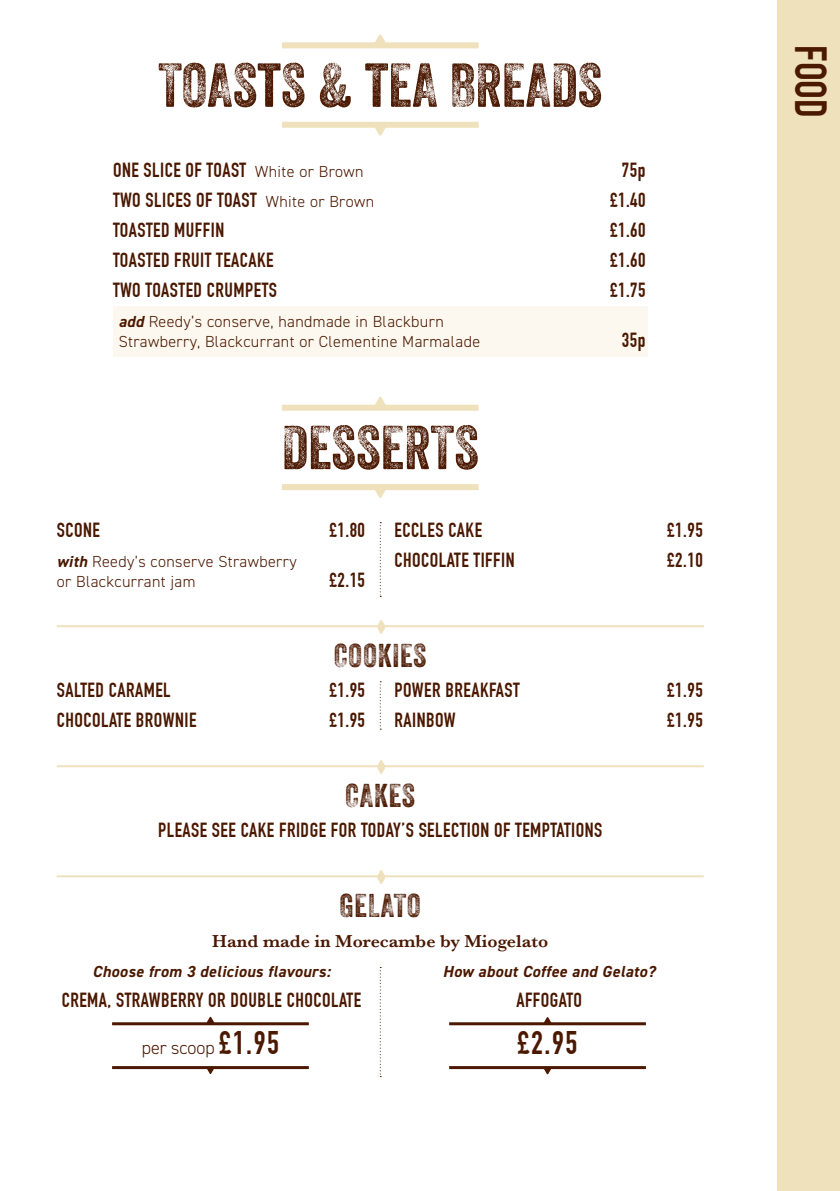
<style>
.page{position:relative;width:840px;height:1191px;background:#fff}
.page>*{position:absolute;margin:0;border:0;box-sizing:border-box;transform-origin:0 0}
.t1{font:60px "Veneer Three";color:#4b1800}
.t2{font:700 44px "DIN Condensed";color:#4b1800}
.t3{font:32px "Veneer Three";letter-spacing:.025em;color:#4b1800}
.t4{font:700 32px "DIN Condensed";color:#4b1800}
.t5{font:700 20px "DIN Condensed";letter-spacing:.025em;color:#4b1800}
.t6{font:600 18px "Baskerville";color:#4b1800}
.t7{font:300 18px "DIN2014";color:#4b1800}
.t8{font:300 16px/20px "DIN2014";letter-spacing:.025em;color:#4b1800}
.t9{font:italic 700 16px "DIN2014";letter-spacing:.025em;color:#4b1800}
.s1{font-family:"Veneer"}
.s2{font-family:"Veneer Two"}
.s3{font-family:"DIN2014";font-weight:300;font-size:16px}
.s4{font-weight:700;font-style:italic}
.s5{font-family:"DIN Condensed";font-weight:700;font-size:32px}
</style>
<div class="page">
<div style="left:777px;top:0;width:62px;height:1191px;background:#f0e1bd"></div>
<div style="left:282px;top:405px;width:196px;height:6px;background:#f0e1bd"></div>
<div style="left:282px;top:484px;width:196px;height:6px;background:#f0e1bd"></div>
<svg style="left:373px;top:397px;width:13px;height:8px"></svg>
<svg style="left:375px;top:490px;width:11px;height:8px"></svg>
<svg style="left:379px;top:681px;width:2px;height:48px"></svg>
<svg style="left:379px;top:522px;width:2px;height:75px"></svg>
<hr style="left:57px;top:625px;width:646px;height:2px;background:#f0e1bd">
<hr style="left:57px;top:765px;width:646px;height:2px;background:#f0e1bd">
<hr style="left:57px;top:875px;width:646px;height:2px;background:#f0e1bd">
<hr style="left:112px;top:1022px;width:197px;height:3px;background:#4b1800">
<hr style="left:449px;top:1022px;width:196px;height:3px;background:#4b1800">
<svg style="left:543px;top:1017px;width:8px;height:6px"></svg>
<hr style="left:112px;top:1066px;width:197px;height:3px;background:#4b1800">
<hr style="left:449px;top:1066px;width:196px;height:3px;background:#4b1800">
<svg style="left:206px;top:1016px;width:8px;height:7px"></svg>
<svg style="left:206px;top:1069px;width:8px;height:5px"></svg>
<svg style="left:543px;top:1069px;width:8px;height:5px"></svg>
<svg style="left:379px;top:967px;width:2px;height:110px"></svg>
<svg style="left:377px;top:620px;width:8px;height:14px"></svg>
<svg style="left:377px;top:760px;width:8px;height:14px"></svg>
<svg style="left:377px;top:870px;width:8px;height:14px"></svg>
<div style="left:113px;top:307px;width:534px;height:50px;background:#fcf8ef"></div>
<div style="left:282px;top:42px;width:196px;height:6px;background:#f0e1bd"></div>
<div style="left:282px;top:122px;width:196px;height:6px;background:#f0e1bd"></div>
<svg style="left:373px;top:34px;width:12px;height:9px"></svg>
<svg style="left:373px;top:127px;width:13px;height:9px"></svg>
<h1 class="t1" style="left:158px;top:49px;width:445px">TOAS<span class="s1">T</span>S &amp; <span class="s2">T</span>EA BREADS</h1>
<p class="t5" style="left:113px;top:158px;width:252px">ONE SLICE OF TOAST <span class="s3">White or Brown</span></p>
<p class="t5" style="left:621px;top:158px;width:25px">75p</p>
<p class="t5" style="left:113px;top:188px;width:262px">TWO SLICES OF TOAST <span class="s3">White or Brown</span></p>
<p class="t5" style="left:609px;top:188px;width:37px">£1.40</p>
<p class="t5" style="left:113px;top:218px;width:113px">TOASTED MUFFIN</p>
<p class="t5" style="left:609px;top:218px;width:37px">£1.60</p>
<p class="t5" style="left:113px;top:248px;width:162px">TOASTED FRUIT TEACAKE</p>
<p class="t5" style="left:609px;top:248px;width:37px">£1.60</p>
<p class="t5" style="left:113px;top:278px;width:165px">TWO TOASTED CRUMPETS</p>
<p class="t5" style="left:609px;top:278px;width:37px">£1.75</p>
<p class="t8" style="left:119px;top:311px;width:363px"><span class="s4">add</span> Reedy’s conserve, handmade in Blackburn<br>Strawberry, Blackcurrant or Clementine Marmalade</p>
<p class="t5" style="left:621px;top:328px;width:25px">35p</p>
<h1 class="t1" style="left:281px;top:411px;width:198px">DESSERTS</h1>
<p class="t5" style="left:57px;top:518px;width:45px">SCONE</p>
<p class="t5" style="left:329px;top:518px;width:37px">£1.80</p>
<p class="t8" style="left:57px;top:551px;width:241px"><span class="s4">with</span> Reedy’s conserve Strawberry or Blackcurrant jam</p>
<p class="t5" style="left:329px;top:568px;width:37px">£2.15</p>
<p class="t5" style="left:394px;top:518px;width:89px">ECCLES CAKE</p>
<p class="t5" style="left:667px;top:518px;width:37px">£1.95</p>
<p class="t5" style="left:394px;top:548px;width:122px">CHOCOLATE TIFFIN</p>
<p class="t5" style="left:667px;top:548px;width:37px">£2.10</p>
<h3 class="t3" style="left:334px;top:636px;width:94px">COOKIES</h3>
<p class="t5" style="left:57px;top:678px;width:115px">SALTED CARAMEL</p>
<p class="t5" style="left:329px;top:678px;width:37px">£1.95</p>
<p class="t5" style="left:57px;top:708px;width:141px">CHOCOLATE BROWNIE</p>
<p class="t5" style="left:329px;top:708px;width:37px">£1.95</p>
<p class="t5" style="left:394px;top:678px;width:127px">POWER BREAKFAST</p>
<p class="t5" style="left:667px;top:678px;width:37px">£1.95</p>
<p class="t5" style="left:394px;top:708px;width:63px">RAINBOW</p>
<p class="t5" style="left:667px;top:708px;width:37px">£1.95</p>
<h3 class="t3" style="left:345px;top:776px;width:71px">CAKES</h3>
<p class="t5" style="left:158px;top:818px;width:445px">PLEASE SEE CAKE FRIDGE FOR TODAY’S SELECTION OF TEMPTATIONS</p>
<h3 class="t3" style="left:339px;top:886px;width:82px">GELATO</h3>
<p class="t6" style="left:212px;top:928px;width:337px">Hand made in Morecambe by Miogelato</p>
<p class="t9" style="left:92px;top:961px;width:239px">Choose from 3 delicious flavours:</p>
<p class="t5" style="left:62px;top:988px;width:301px">CREMA, STRAWBERRY OR DOUBLE CHOCOLATE</p>
<p class="t9" style="left:442px;top:961px;width:214px">How about Coffee and Gelato?</p>
<p class="t5" style="left:516px;top:988px;width:67px">AFFOGATO</p>
<p class="t7" style="left:142px;top:1036px;width:139px">per scoop <span class="s5">£1.95</span></p>
<h3 class="t4" style="left:517px;top:1024px;width:61px">£2.95</h3>
<h2 class="t2" style="left:835px;top:45px;width:74px;rotate:90deg">FOOD</h2>
</div>
